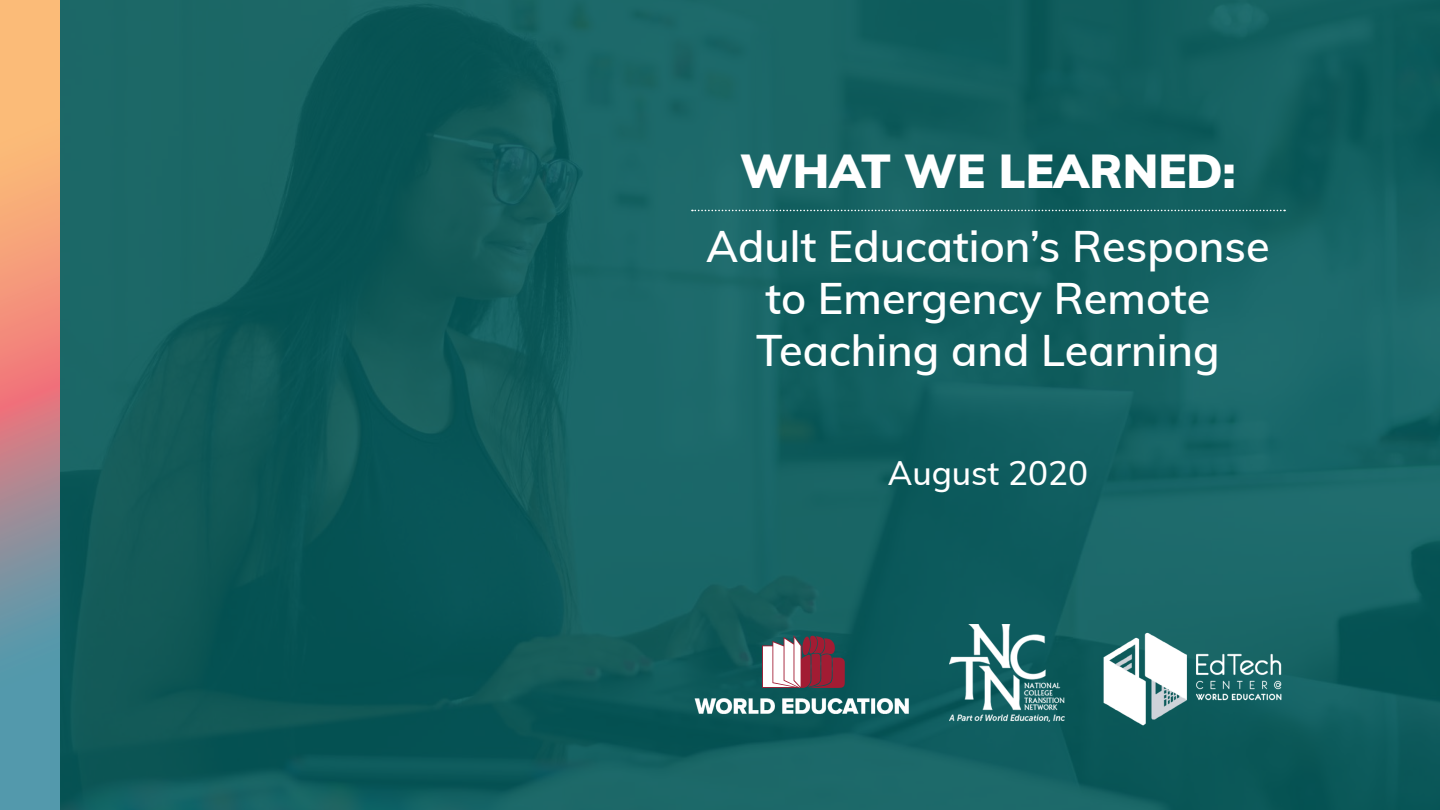
<style>
.page{position:relative;width:1440px;height:810px;background:#fff}
.page>*{position:absolute;margin:0;border:0;box-sizing:border-box;transform-origin:0 0}
.t1{font:900 46.65px "Mulish";color:#fff}
.t2{font:600 43.35px/51.9px "Mulish";color:#fff;text-align:center}
.t3{font:500 33.3px "Mulish";color:#fff}
</style>
<div class="page">
<img style="left:61px;top:0;width:1379px;height:810px">
<svg style="left:0;top:0;width:59px;height:810px;background:#b99a8c"></svg>
<svg style="left:692px;top:210px;width:593px;height:1px"></svg>
<img style="left:949px;top:625px;width:115px;height:96px">
<svg style="left:762px;top:635px;width:83px;height:53px"></svg>
<img style="left:682px;top:693px;width:229px;height:30px">
<img style="left:1091px;top:624px;width:202px;height:110px">
<p class="t1" style="left:740px;top:137px;width:497px">WHAT WE LEARNED:</p>
<p class="t2" style="left:706px;top:219px;width:565px">Adult Education’s Response to Emergency Remote<br>Teaching and Learning</p>
<p class="t3" style="left:888px;top:449px;width:202px">August 2020</p>
</div>
